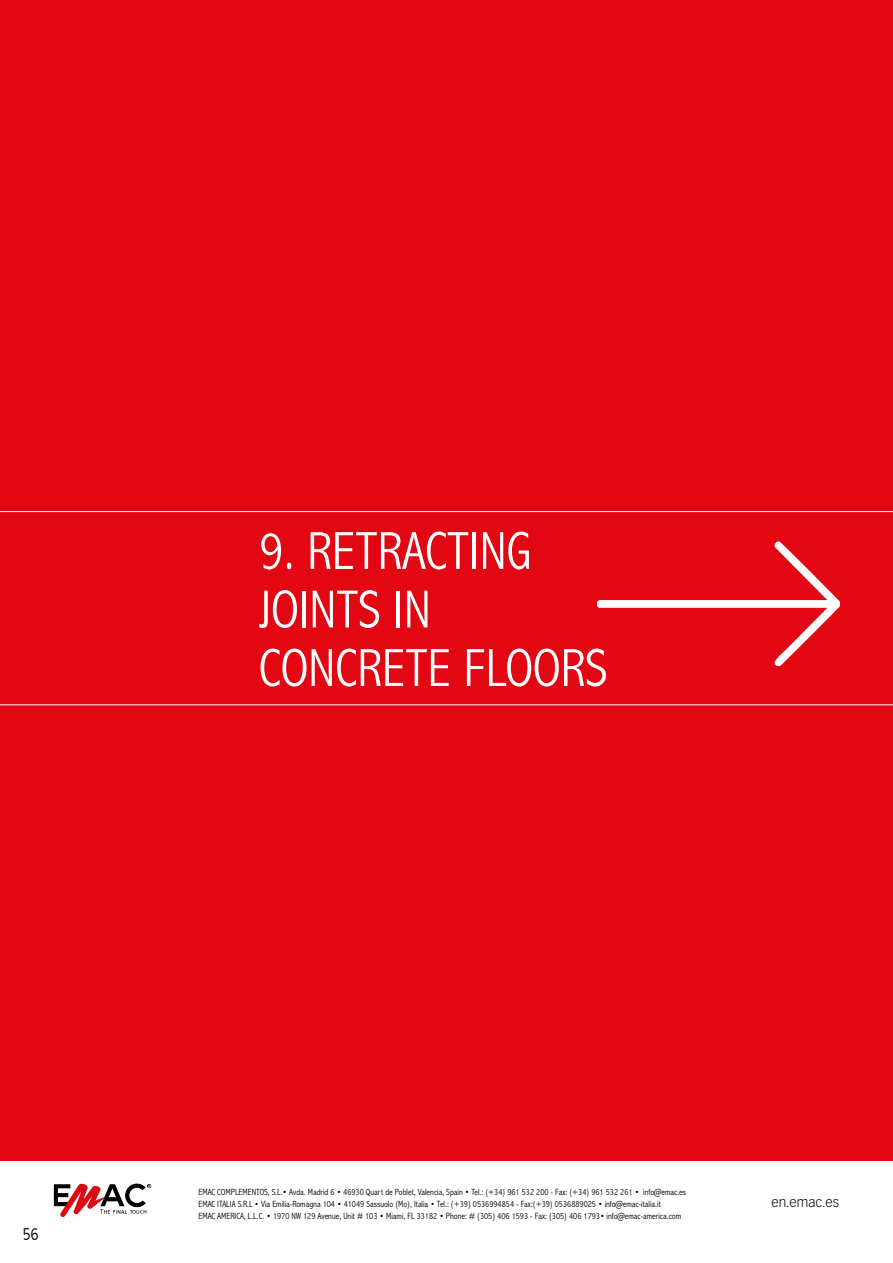
<style>
.page{position:relative;width:893px;height:1263px;background:#fff}
.page>*{position:absolute;margin:0;border:0;box-sizing:border-box;transform-origin:0 0}
.t1{font:300 condensed 54px/58.5px "Abadi";color:#fff}
.t2{font:300 condensed 18px "Abadi";color:#000}
.t3{font:300 13.5px "Vectora LT Std";color:#000}
.t4{font:300 condensed 9px/12px "Abadi";color:#000}
</style>
<div class="page">
<svg style="left:54px;top:1183px;width:97px;height:34px"></svg>
<div style="left:0;top:0;width:893px;height:1161px;background:#e30613"></div>
<hr style="left:0;top:511px;width:893px;height:1px;background:#fff">
<hr style="left:0;top:704px;width:893px;height:1px;background:#fff">
<svg style="left:597px;top:541px;width:243px;height:125px;background:#e51f2b"></svg>
<h1 class="t1" style="left:259px;top:522px;width:350px">9. RETRACTING<br>JOINTS IN<br>CONCRETE FLOORS</h1>
<h2 class="t2" style="left:22px;top:1224px;width:18px">56</h2>
<p class="t4" style="left:199px;top:1186px;width:489px">EMAC COMPLEMENTOS, S.L.• Avda. Madrid 6 • 46930 Quart de Poblet, Valencia, Spain • Tel.: (+34) 961 532 200 - Fax: (+34) 961 532 261 • info@emac.es<br>EMAC ITALIA S.R.L • Via Emilia-Romagna 104 • 41049 Sassuolo (Mo), Italia • Tel.: (+39) 0536994854 - Fax:(+39) 0536889025 • info@emac-italia.it<br>EMAC AMERICA, L.L.C. • 1970 NW 129 Avenue, Unit # 103 • Miami, FL 33182 • Phone: # (305) 406 1593 - Fax: (305) 406 1793• info@emac-america.com</p>
<h3 class="t3" style="left:772px;top:1195px;width:69px">en.emac.es</h3>
</div>
